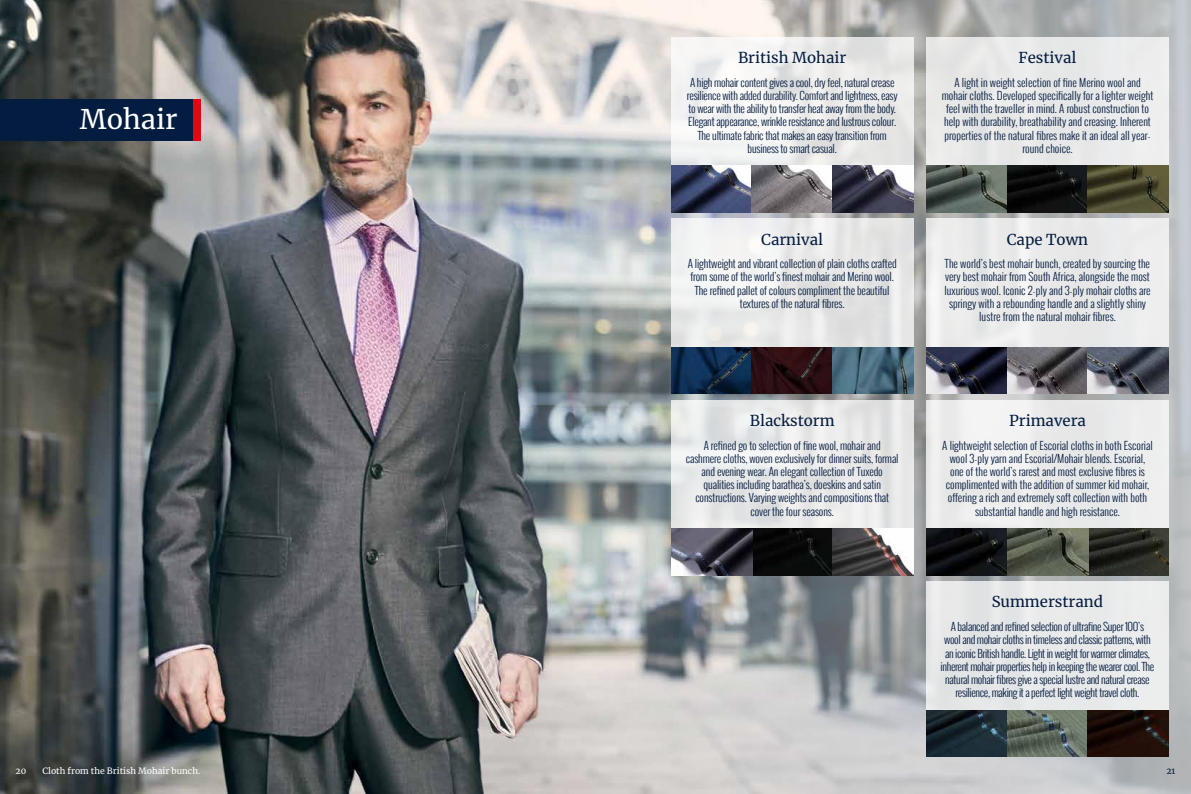
<style>
.page{position:relative;width:1191px;height:794px;background:#fff}
.page>*{position:absolute;margin:0;border:0;box-sizing:border-box;transform-origin:0 0}
.t1{font:27px "Merriweather";color:#fff}
.t2{font:15px "Merriweather";color:#041c40}
.t3{font:300 11px/13.2px "Oswald";letter-spacing:-.01em;color:#041c40;text-align:center}
.t4{font:300 11px/13.2px "Oswald";letter-spacing:-.03em;color:#041c40;text-align:center}
.t5{font:8.6px "Merriweather";color:#fff}
.t6{font:8.6px "Merriweather";color:#041c40}
</style>
<div class="page">
<img style="left:0;top:0;width:363px;height:794px">
<img style="left:363px;top:0;width:828px;height:794px">
<div style="left:127px;top:99px;width:74px;height:41px;background:#e30613"></div>
<div style="left:0;top:99px;width:193px;height:41px;background:#041c40"></div>
<div style="left:926px;top:37px;width:242px;height:175px;background:#e9e9e9"></div>
<svg style="left:671px;top:37px;width:242px;height:129px;fill:#efefee"></svg>
<img style="left:671px;top:166px;width:81px;height:46px">
<img style="left:926px;top:166px;width:81px;height:46px">
<svg style="left:752px;top:166px;width:80px;height:46px;background:#888486"></svg>
<svg style="left:1007px;top:166px;width:81px;height:46px;background:#0d0e0e"></svg>
<svg style="left:832px;top:166px;width:81px;height:46px;background:#545462"></svg>
<svg style="left:1088px;top:166px;width:80px;height:46px;background:#4a482e"></svg>
<div style="left:926px;top:219px;width:242px;height:175px;background:#eaeaeb"></div>
<svg style="left:671px;top:219px;width:242px;height:128px;fill:#eaeae9"></svg>
<img style="left:671px;top:347px;width:81px;height:47px">
<img style="left:926px;top:347px;width:81px;height:47px">
<svg style="left:752px;top:347px;width:80px;height:47px;background:#2a0f13"></svg>
<svg style="left:1007px;top:347px;width:81px;height:47px;background:#676468"></svg>
<svg style="left:832px;top:347px;width:81px;height:47px;background:#456677"></svg>
<svg style="left:1088px;top:347px;width:80px;height:47px;background:#575b66"></svg>
<svg style="left:671px;top:400px;width:242px;height:129px;fill:#e9e9e9"></svg>
<img style="left:752px;top:529px;width:80px;height:46px">
<svg style="left:832px;top:529px;width:81px;height:46px"></svg>
<svg style="left:671px;top:529px;width:81px;height:46px;background:#51505c"></svg>
<div style="left:926px;top:581px;width:242px;height:176px;background:#e8e9e9"></div>
<img style="left:926px;top:710px;width:81px;height:47px">
<svg style="left:1007px;top:710px;width:81px;height:47px;background:#606c60"></svg>
<svg style="left:1088px;top:710px;width:80px;height:47px;background:#1d0e08"></svg>
<div style="left:926px;top:400px;width:242px;height:175px;background:#eaebec"></div>
<img style="left:1088px;top:529px;width:80px;height:46px">
<svg style="left:926px;top:529px;width:81px;height:46px;background:#0d0f11"></svg>
<svg style="left:1007px;top:529px;width:81px;height:46px;background:#565b4d"></svg>
<h1 class="t1" style="left:80px;top:101px;width:99px">Mohair</h1>
<h2 class="t2" style="left:738px;top:47px;width:110px">British Mohair</h2>
<p class="t3" style="left:687px;top:75px;width:212px">A high mohair content gives a cool, dry feel, natural crease resilience with added durability. Comfort and lightness, easy to wear with the ability to transfer heat away from the body.<br>Elegant appearance, wrinkle resistance and lustrous colour.<br>The ultimate fabric that makes an easy transition from business to smart casual.</p>
<h2 class="t2" style="left:761px;top:229px;width:63px">Carnival</h2>
<p class="t3" style="left:688px;top:257px;width:210px">A lightweight and vibrant collection of plain cloths crafted from some of the world’s finest mohair and Merino wool.<br>The refined pallet of colours compliment the beautiful textures of the natural fibres.</p>
<h2 class="t2" style="left:749px;top:410px;width:86px">Blackstorm</h2>
<p class="t3" style="left:686px;top:438px;width:214px">A refined go to selection of fine wool, mohair and cashmere cloths, woven exclusively for dinner suits, formal and evening wear. An elegant collection of Tuxedo qualities including barathea’s, doeskins and satin constructions. Varying weights and compositions that cover the four seasons.</p>
<h2 class="t2" style="left:1018px;top:47px;width:60px">Festival</h2>
<p class="t3" style="left:941px;top:75px;width:213px">A light in weight selection of fine Merino wool and mohair cloths. Developed specifically for a lighter weight feel with the traveller in mind. A robust construction to help with durability, breathability and creasing. Inherent properties of the natural fibres make it an ideal all year&shy;round choice.</p>
<h2 class="t2" style="left:1006px;top:229px;width:83px">Cape Town</h2>
<p class="t3" style="left:944px;top:257px;width:208px">The world’s best mohair bunch, created by sourcing the very best mohair from South Africa, alongside the most luxurious wool. Iconic 2-ply and 3-ply mohair cloths are springy with a rebounding handle and a slightly shiny lustre from the natural mohair fibres.</p>
<h2 class="t2" style="left:1009px;top:410px;width:78px">Primavera</h2>
<p class="t3" style="left:942px;top:438px;width:212px">A lightweight selection of Escorial cloths in both Escorial wool 3-ply yarn and Escorial/Mohair blends. Escorial, one of the world’s rarest and most exclusive fibres is complimented with the addition of summer kid mohair, offering a rich and extremely soft collection with both substantial handle and high resistance.</p>
<h2 class="t2" style="left:991px;top:591px;width:113px">Summerstrand</h2>
<p class="t4" style="left:940px;top:620px;width:215px">A balanced and refined selection of ultrafine Super 100’s<br>wool and mohair cloths in timeless and classic patterns, with an iconic British handle. Light in weight for warmer climates, inherent mohair properties help in keeping the wearer cool. The natural mohair fibres give a special lustre and natural crease resilience, making it a perfect light weight travel cloth.</p>
<p class="t5" style="left:43px;top:765px;width:159px">Cloth from the British Mohair bunch.</p>
<p class="t5" style="left:16px;top:765px;width:12px">20</p>
<p class="t6" style="left:1166px;top:765px;width:10px">21</p>
</div>
